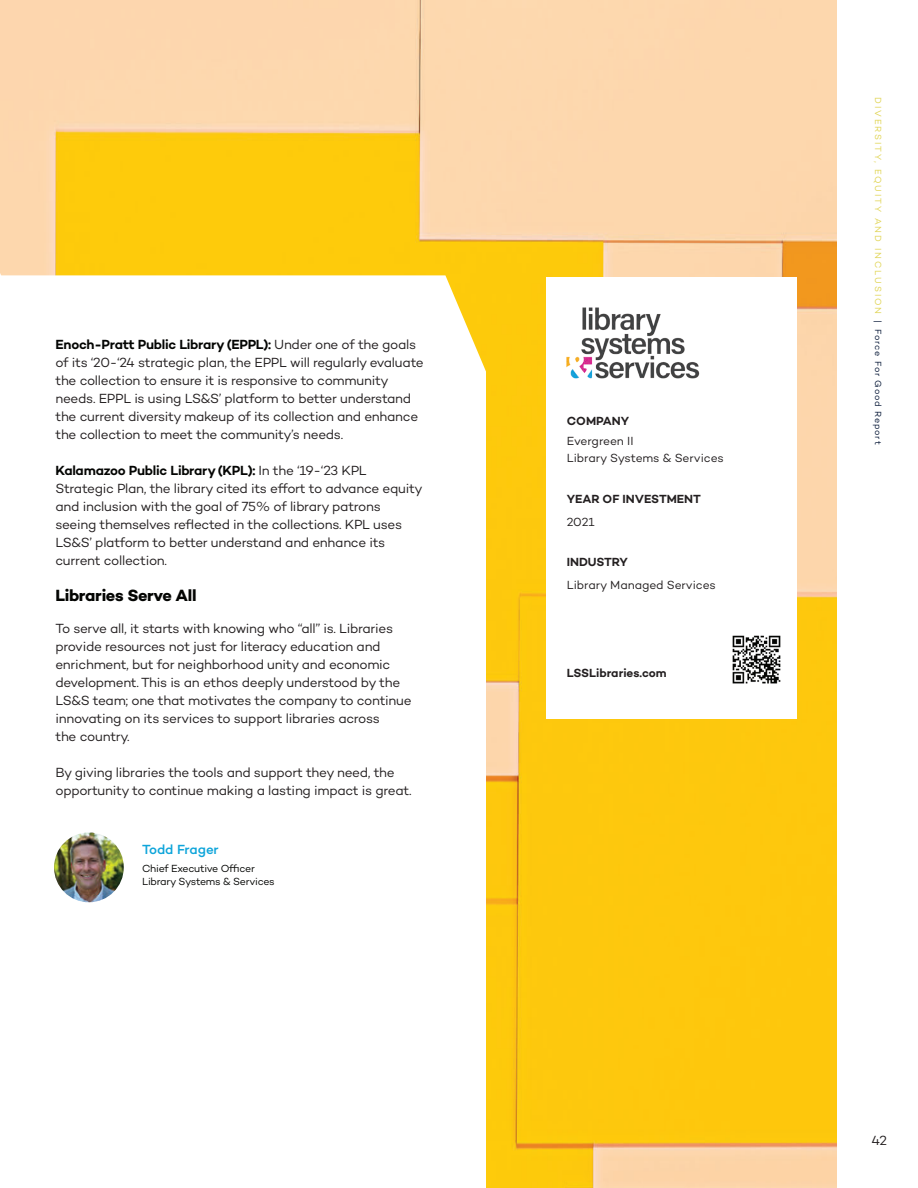
<style>
.page{position:relative;width:918px;height:1188px;background:#fff}
.page>*{position:absolute;margin:0;border:0;box-sizing:border-box;transform-origin:0 0}
.t1{font:700 16.5px "Campton";letter-spacing:-.02em;color:#040503}
.t2{font:13.5px/18px "Campton";letter-spacing:-.025em;color:#231f20}
.t3{font:500 13.5px "Campton";letter-spacing:-.01em;color:#0fa5da}
.t4{font:12px/16.5px "Campton";letter-spacing:-.01em;color:#231f20}
.t5{font:600 12px "Campton";color:#231f20}
.t6{font:10.5px/13.5px "Campton";letter-spacing:-.025em;color:#040503}
.t7{font:9px "Campton";letter-spacing:.2em;color:#e0d453}
.s1{font-weight:600;color:#040503}
.s2{color:#061736}
</style>
<div class="page">
<img style="left:0;top:0;width:837px;height:1188px">
<svg style="left:0;top:275px;width:486px;height:913px"></svg>
<div style="left:546px;top:277px;width:251px;height:442px;background:#fff"></div>
<img style="left:732px;top:635px;width:49px;height:49px">
<img style="left:566px;top:307px;width:134px;height:72px">
<img style="left:54px;top:832px;width:70px;height:70px;border-radius:35px">
<p class="t2" style="left:55px;top:335px;width:370px"><span class="s1">Enoch-Pratt Public Library (EPPL):</span> Under one of the goals of its ‘20-‘24 strategic plan, the EPPL will regularly evaluate the collection to ensure it is responsive to community needs. EPPL is using LS&amp;S’ platform to better understand the current diversity makeup of its collection and enhance the collection to meet the community’s needs.</p>
<p class="t2" style="left:55px;top:461px;width:368px"><span class="s1">Kalamazoo Public Library (KPL):</span> In the ‘19-‘23 KPL Strategic Plan, the library cited its effort to advance equity and inclusion with the goal of 75% of library patrons seeing themselves reflected in the collections. KPL uses LS&amp;S’ platform to better understand and enhance its current collection.</p>
<p class="t1" style="left:55px;top:585px;width:143px">Libraries Serve All</p>
<p class="t2" style="left:55px;top:619px;width:358px">To serve all, it starts with knowing who “all” is. Libraries provide resources not just for literacy education and enrichment, but for neighborhood unity and economic development. This is an ethos deeply understood by the LS&amp;S team; one that motivates the company to continue innovating on its services to support libraries across<br>the country.</p>
<p class="t2" style="left:55px;top:763px;width:358px">By giving libraries the tools and support they need, the opportunity to continue making a lasting impact is great.</p>
<p class="t3" style="left:142px;top:841px;width:78px">Todd Frager</p>
<p class="t6" style="left:142px;top:861px;width:134px">Chief Executive Officer<br>Library Systems &amp; Services</p>
<p class="t5" style="left:567px;top:413px;width:64px">COMPANY</p>
<p class="t4" style="left:567px;top:432px;width:159px">Evergreen II<br>Library Systems &amp; Services</p>
<p class="t5" style="left:567px;top:491px;width:136px">YEAR OF INVESTMENT</p>
<p class="t4" style="left:567px;top:513px;width:29px">2021</p>
<p class="t5" style="left:567px;top:555px;width:63px">INDUSTRY</p>
<p class="t4" style="left:567px;top:576px;width:151px">Library Managed Services</p>
<p class="t5" style="left:567px;top:665px;width:102px">LSSLibraries.com</p>
<p class="t7" style="left:884px;top:97px;width:349px;rotate:90deg">DIVERSITY, EQUITY AND INCLUSION <span class="s2">| Force For Good Report</span></p>
<p class="t2" style="left:871px;top:1131px;width:17px">42</p>
</div>
